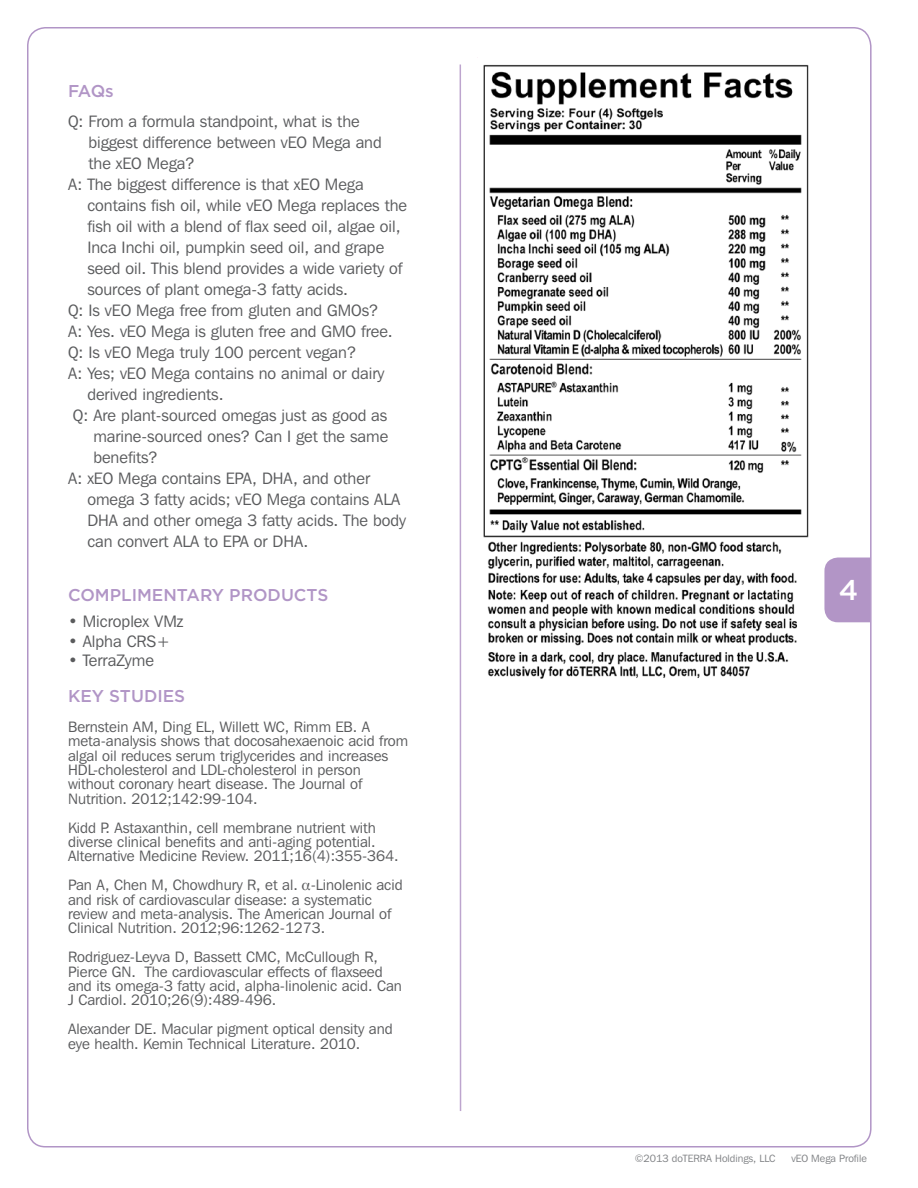
<style>
.page{position:relative;width:918px;height:1188px;background:#fff}
.page>*{position:absolute;margin:0;border:0;box-sizing:border-box;transform-origin:0 0}
.t1{font:500 28.5px "Gotham";color:#fff}
.t2{font:500 17.1px "Gotham";color:#b195c6}
.t3{font:16.5px "Franklin Gothic IT Cby BT";color:#5a5b5d}
.t4{font:16.35px "Franklin Gothic IT Cby BT";color:#5a5b5d}
.t5{font:15px/14.4px "Franklin Gothic IT Cby BT";color:#5a5b5d}
.t6{font:10.5px "Franklin Gothic IT Cby BT";color:#808285}
.s1{font-family:"Times"}
</style>
<div class="page">
<hr style="left:460px;top:65px;width:1px;height:1046px;background:#b295c6">
<div style="left:824px;top:558px;width:46px;height:64px;background:#b295c6"></div>
<img style="left:483px;top:64px;width:326px;height:615px">
<p class="t2" style="left:68px;top:80px;width:47px">FAQs</p>
<p class="t4" style="left:68px;top:111px;width:293px">Q: From a formula standpoint, what is the</p>
<p class="t4" style="left:88px;top:132px;width:295px">biggest difference between vEO Mega and</p>
<p class="t4" style="left:88px;top:153px;width:108px">the xEO Mega?</p>
<p class="t4" style="left:68px;top:174px;width:297px">A: The biggest difference is that xEO Mega</p>
<p class="t4" style="left:87px;top:195px;width:321px">contains fish oil, while vEO Mega replaces the</p>
<p class="t4" style="left:87px;top:216px;width:315px">fish oil with a blend of flax seed oil, algae oil,</p>
<p class="t4" style="left:87px;top:237px;width:298px">Inca Inchi oil, pumpkin seed oil, and grape</p>
<p class="t4" style="left:87px;top:258px;width:317px">seed oil. This blend provides a wide variety of</p>
<p class="t4" style="left:87px;top:279px;width:262px">sources of plant omega-3 fatty acids.</p>
<p class="t4" style="left:68px;top:300px;width:312px">Q: Is vEO Mega free from gluten and GMOs?</p>
<p class="t4" style="left:68px;top:321px;width:326px">A: Yes. vEO Mega is gluten free and GMO free.</p>
<p class="t4" style="left:68px;top:342px;width:290px">Q: Is vEO Mega truly 100 percent vegan?</p>
<p class="t4" style="left:68px;top:363px;width:318px">A: Yes; vEO Mega contains no animal or dairy</p>
<p class="t4" style="left:87px;top:384px;width:138px">derived ingredients.</p>
<p class="t4" style="left:73px;top:405px;width:316px">Q: Are plant-sourced omegas just as good as</p>
<p class="t4" style="left:93px;top:426px;width:296px">marine-sourced ones? Can I get the same</p>
<p class="t4" style="left:93px;top:447px;width:66px">benefits?</p>
<p class="t4" style="left:68px;top:468px;width:303px">A: xEO Mega contains EPA, DHA, and other</p>
<p class="t4" style="left:87px;top:489px;width:314px">omega 3 fatty acids; vEO Mega contains ALA</p>
<p class="t4" style="left:87px;top:510px;width:320px">DHA and other omega 3 fatty acids. The body</p>
<p class="t4" style="left:87px;top:531px;width:223px">can convert ALA to EPA or DHA.</p>
<p class="t2" style="left:68px;top:584px;width:262px">COMPLIMENTARY PRODUCTS</p>
<p class="t3" style="left:68px;top:611px;width:117px">• Microplex VMz</p>
<p class="t3" style="left:68px;top:631px;width:104px">• Alpha CRS+</p>
<p class="t3" style="left:68px;top:650px;width:87px">• TerraZyme</p>
<p class="t2" style="left:68px;top:685px;width:119px">KEY STUDIES</p>
<p class="t5" style="left:68px;top:719px;width:342px">Bernstein AM, Ding EL, Willett WC, Rimm EB. A meta-analysis shows that docosahexaenoic acid from algal oil reduces serum triglycerides and increases HDL-cholesterol and LDL-cholesterol in person without coronary heart disease. The Journal of Nutrition. 2012;142:99-104.</p>
<p class="t5" style="left:68px;top:820px;width:332px">Kidd P. Astaxanthin, cell membrane nutrient with diverse clinical benefits and anti-aging potential.<br>Alternative Medicine Review. 2011;16(4):355-364.</p>
<p class="t5" style="left:68px;top:877px;width:336px">Pan A, Chen M, Chowdhury R, et al. <span class="s1">α</span>-Linolenic acid and risk of cardiovascular disease: a systematic review and meta-analysis. The American Journal of Clinical Nutrition. 2012;96:1262-1273.</p>
<p class="t5" style="left:68px;top:949px;width:335px">Rodriguez-Leyva D, Bassett CMC, McCullough R, Pierce GN. The cardiovascular effects of flaxseed and its omega-3 fatty acid, alpha-linolenic acid. Can J Cardiol. 2010;26(9):489-496.</p>
<p class="t5" style="left:68px;top:1021px;width:326px">Alexander DE. Macular pigment optical density and eye health. Kemin Technical Literature. 2010.</p>
<h1 class="t1" style="left:839px;top:571px;width:21px">4</h1>
<p class="t6" style="left:635px;top:1152px;width:142px">©2013 doTERRA Holdings, LLC</p>
<p class="t6" style="left:791px;top:1152px;width:77px">vEO Mega Profile</p>
</div>
